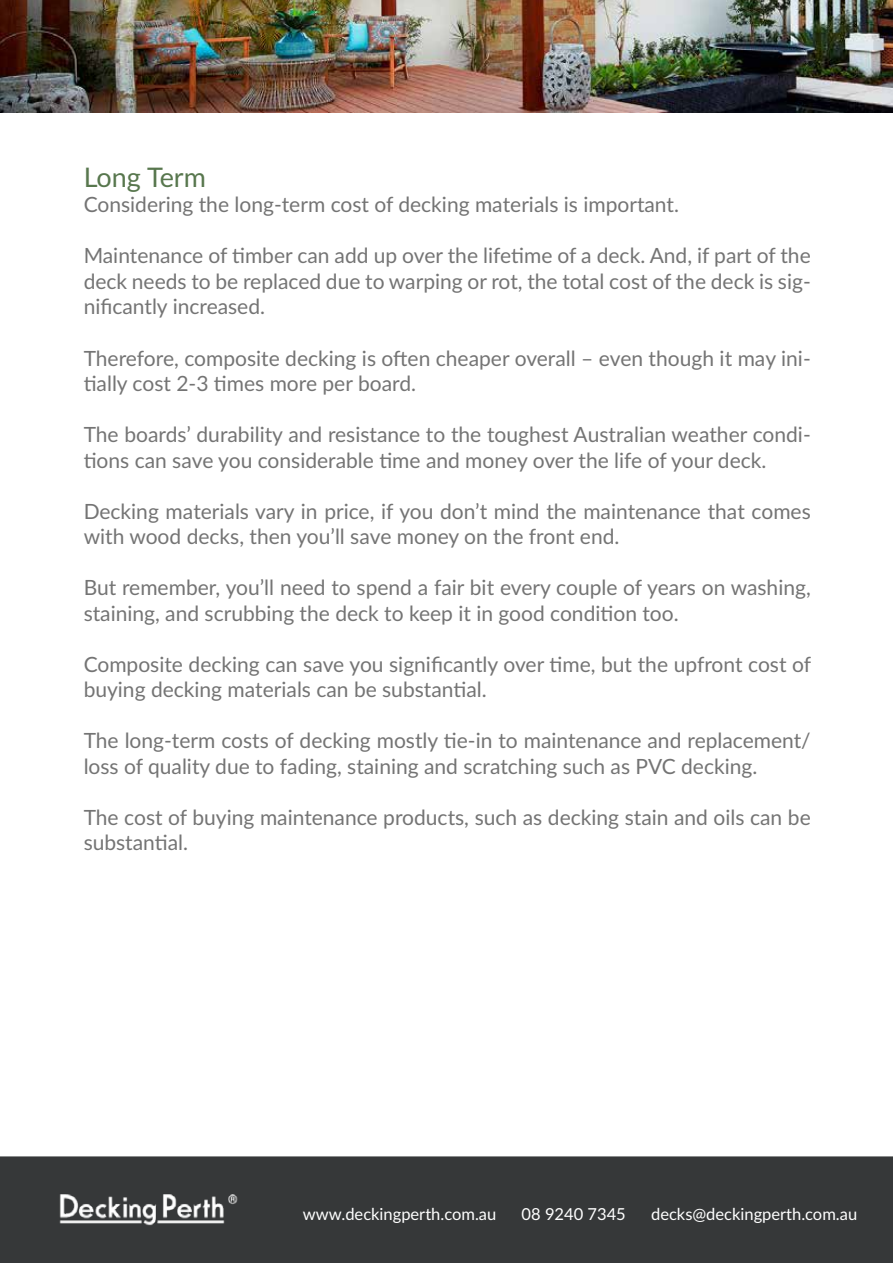
<style>
.page{position:relative;width:893px;height:1263px;background:#fff}
.page>*{position:absolute;margin:0;border:0;box-sizing:border-box;transform-origin:0 0}
.t1{font:27px "Lato";color:#58774e}
.t2{font:21px/25.5px "Lato";color:#747474}
.t3{font:16.5px "Lato";color:#fff}
</style>
<div class="page">
<div style="left:0;top:1156px;width:893px;height:107px;background:#363839"></div>
<img style="left:55px;top:1184px;width:187px;height:47px">
<img style="left:0;top:0;width:893px;height:113px">
<p class="t1" style="left:84px;top:158px;width:124px">Long Term</p>
<p class="t2" style="left:84px;top:191px;width:597px">Considering the long-term cost of decking materials is important.</p>
<p class="t2" style="left:84px;top:242px;width:729px;text-align:justify">Maintenance of timber can add up over the lifetime of a deck. And, if part of the deck needs to be replaced due to warping or rot, the total cost of the deck is sig&shy;nificantly increased.</p>
<p class="t2" style="left:84px;top:344px;width:729px">Therefore, composite decking is often cheaper overall – even though it may ini&shy;tially cost 2-3 times more per board.</p>
<p class="t2" style="left:84px;top:421px;width:729px">The boards’ durability and resistance to the toughest Australian weather condi&shy;tions can save you considerable time and money over the life of your deck.</p>
<p class="t2" style="left:84px;top:497px;width:729px">Decking materials vary in price, if you don’t mind the maintenance that comes with wood decks, then you’ll save money on the front end.</p>
<p class="t2" style="left:84px;top:574px;width:729px">But remember, you’ll need to spend a fair bit every couple of years on washing, staining, and scrubbing the deck to keep it in good condition too.</p>
<p class="t2" style="left:84px;top:650px;width:729px">Composite decking can save you significantly over time, but the upfront cost of buying decking materials can be substantial.</p>
<p class="t2" style="left:84px;top:727px;width:729px">The long-term costs of decking mostly tie-in to maintenance and replacement/ loss of quality due to fading, staining and scratching such as PVC decking.</p>
<p class="t2" style="left:84px;top:803px;width:729px">The cost of buying maintenance products, such as decking stain and oils can be substantial.</p>
<p class="t3" style="left:303px;top:1202px;width:195px">www.deckingperth.com.au</p>
<p class="t3" style="left:522px;top:1202px;width:106px">08 9240 7345</p>
<p class="t3" style="left:651px;top:1202px;width:208px">decks@deckingperth.com.au</p>
</div>
